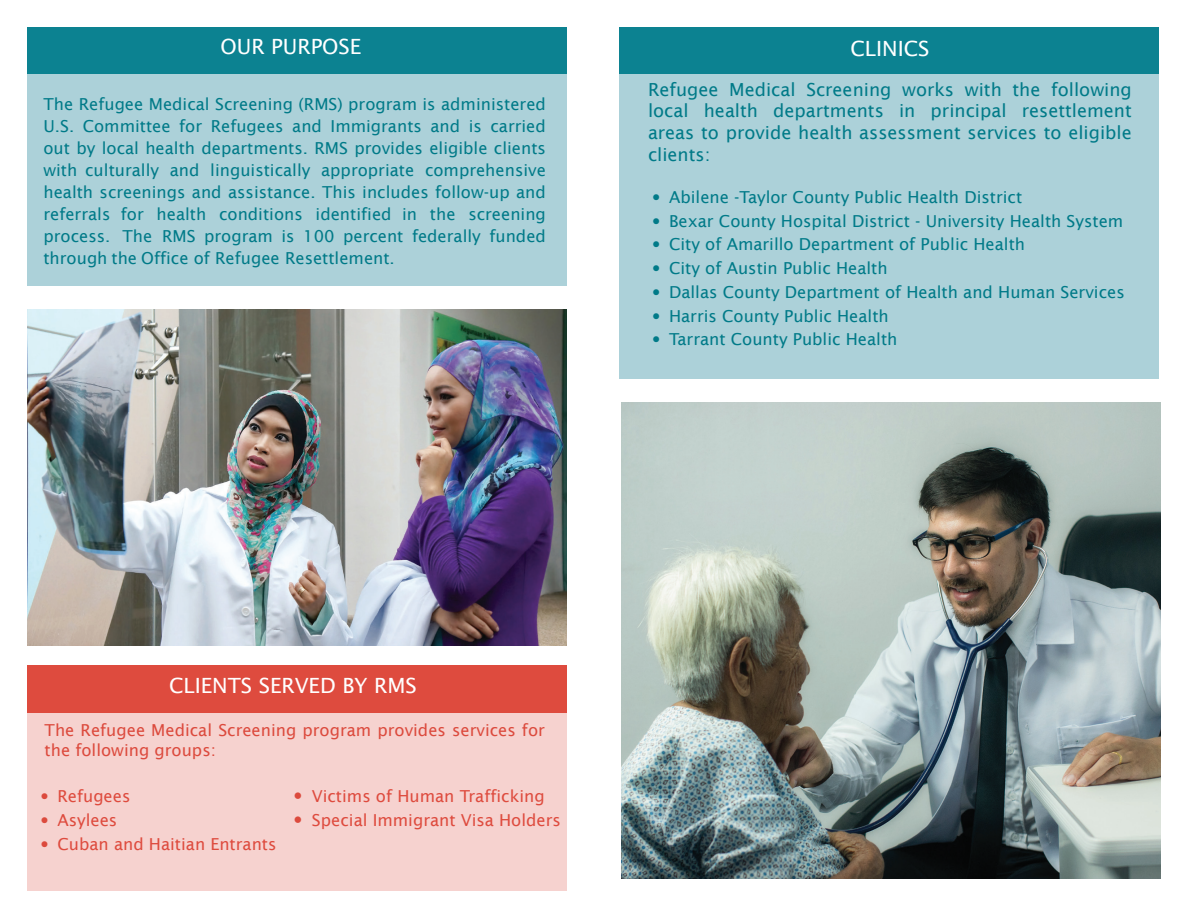
<style>
.page{position:relative;width:1188px;height:918px;background:#fff}
.page>*{position:absolute;margin:0;border:0;box-sizing:border-box;transform-origin:0 0}
.t1{font:21px "Lucida Sans";color:#fff}
.t2{font:18px/21.6px "Lucida Sans";color:#007a88;text-align:justify}
.t3{font:16.5px/22px "Lucida Sans";color:#007a88;text-align:justify}
.t4{font:16.5px "Lucida Sans";color:#de4b3e}
.t5{font:16.5px/19.8px "Lucida Sans";color:#dc4a3d}
.s1{font-family:"Avenir";font-weight:300}
.s2{font-family:"Avenir";font-weight:300;color:#dc4a3d}
.s3{font-family:"Avenir";font-weight:300;font-size:18px;color:#dc4a3d}
</style>
<div class="page">
<div style="left:27px;top:27px;width:540px;height:47px;background:#0c8291"></div>
<div style="left:620px;top:27px;width:540px;height:47px;background:#0c8291"></div>
<div style="left:620px;top:74px;width:540px;height:305px;background:#acd1d9"></div>
<div style="left:27px;top:74px;width:540px;height:212px;background:#acd1d9"></div>
<div style="left:27px;top:665px;width:540px;height:48px;background:#de4b3e"></div>
<div style="left:27px;top:713px;width:540px;height:178px;background:#f6d2cf"></div>
<img style="left:27px;top:309px;width:540px;height:337px">
<img style="left:621px;top:403px;width:540px;height:475px">
<p class="t1" style="left:220px;top:35px;width:142px">OUR PURPOSE</p>
<p class="t3" style="left:43px;top:93px;width:504px">The Refugee Medical Screening (RMS) program is administered U.S. Committee for Refugees and Immigrants and is carried out by local health departments. RMS provides eligible clients with culturally and linguistically appropriate comprehensive health screenings and assistance. This includes follow-up and referrals for health conditions identified in the screening process. The RMS program is 100 percent federally funded through the Office of Refugee Resettlement.</p>
<p class="t1" style="left:850px;top:36px;width:81px">CLINICS</p>
<p class="t2" style="left:648px;top:79px;width:485px">Refugee Medical Screening works with the following local health departments in principal resettlement areas to provide health assessment services to eligible clients:</p>
<p class="t3" style="left:652px;top:186px;width:372px"><span class="s1">•</span> Abilene -Taylor County Public Health District</p>
<p class="t3" style="left:652px;top:210px;width:473px"><span class="s1">•</span> Bexar County Hospital District - University Health System</p>
<p class="t3" style="left:652px;top:233px;width:374px"><span class="s1">•</span> City of Amarillo Department of Public Health</p>
<p class="t3" style="left:652px;top:257px;width:237px"><span class="s1">•</span> City of Austin Public Health</p>
<p class="t3" style="left:652px;top:281px;width:474px"><span class="s1">•</span> Dallas County Department of Health and Human Services</p>
<p class="t3" style="left:652px;top:305px;width:238px"><span class="s1">•</span> Harris County Public Health</p>
<p class="t3" style="left:652px;top:328px;width:247px"><span class="s1">•</span> Tarrant County Public Health</p>
<p class="t1" style="left:169px;top:674px;width:249px">CLIENTS SERVED BY RMS</p>
<p class="t5" style="left:45px;top:720px;width:502px">The Refugee Medical Screening program provides services for the following groups:</p>
<p class="t4" style="left:41px;top:787px;width:91px"><span class="s2">•</span> Refugees</p>
<p class="t4" style="left:41px;top:810px;width:78px"><span class="s2">•</span> Asylees</p>
<p class="t4" style="left:41px;top:834px;width:237px"><span class="s2">•</span> Cuban and Haitian Entrants</p>
<p class="t4" style="left:294px;top:786px;width:253px"><span class="s3">•</span> Victims of Human Trafficking</p>
<p class="t4" style="left:294px;top:811px;width:269px"><span class="s3">•</span> Special Immigrant Visa Holders</p>
</div>
